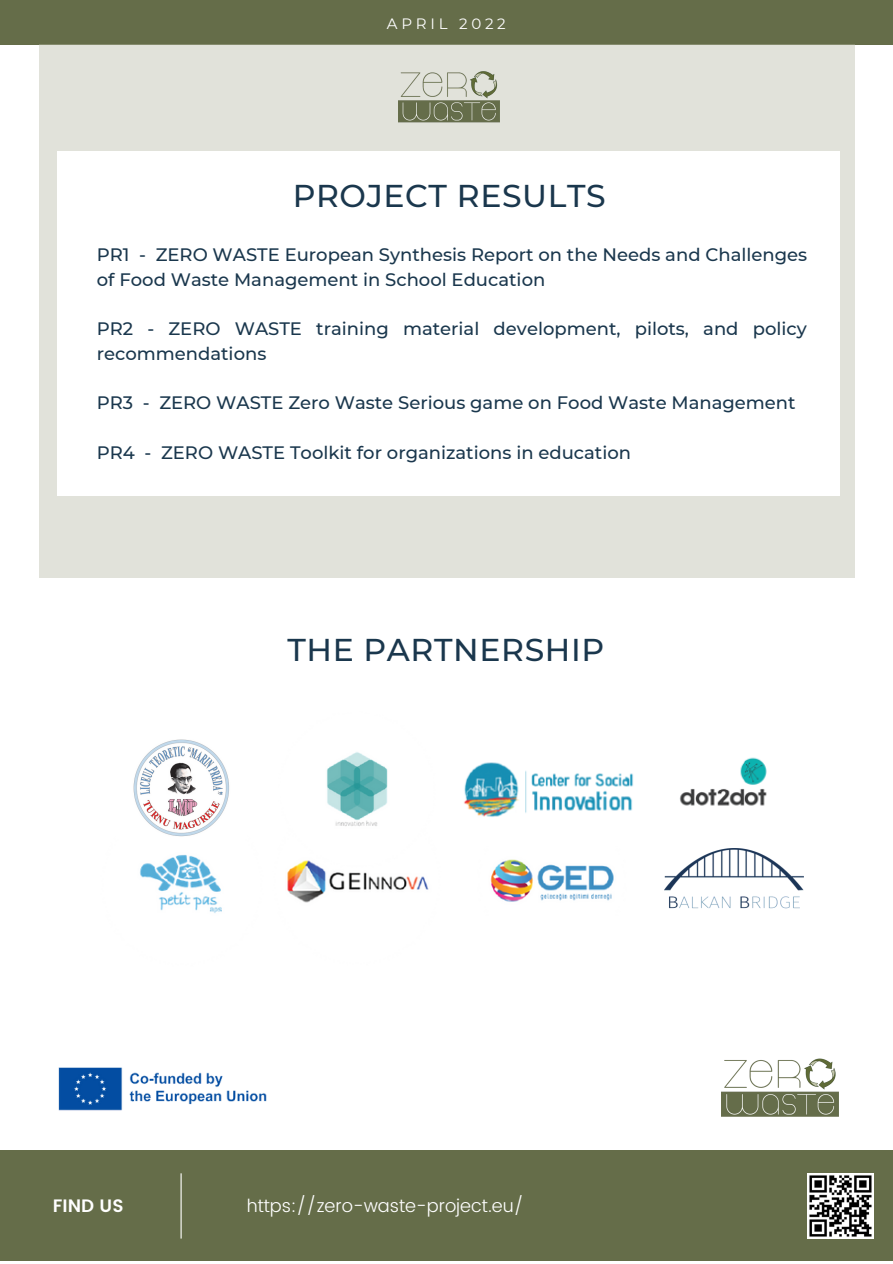
<style>
.page{position:relative;width:893px;height:1264px;background:#fff}
.page>*{position:absolute;margin:0;border:0;box-sizing:border-box;transform-origin:0 0}
.t1{font:500 31.5px "Montserrat";letter-spacing:.02em;color:#1a374d}
.t2{font:500 18px/24.8px "Montserrat";color:#1a374d}
.t3{font:300 18px "Poppins";color:#fff}
.t4{font:600 18px "Poppins";color:#fff}
.t5{font:15px "Montserrat";letter-spacing:.25em;color:#fff}
</style>
<div class="page">
<div style="left:0;top:0;width:892px;height:45px;background:#656d49"></div>
<div style="left:39px;top:45px;width:815px;height:533px;background:#e1e2da"></div>
<div style="left:0;top:1150px;width:892px;height:110px;background:#656d49"></div>
<hr style="left:180px;top:1173px;width:2px;height:65px;background:#fff">
<img style="left:398px;top:71px;width:101px;height:52px">
<img style="left:721px;top:1058px;width:117px;height:59px">
<img style="left:807px;top:1173px;width:66px;height:65px">
<div style="left:57px;top:152px;width:783px;height:344px;background:#fff"></div>
<img style="left:58px;top:1067px;width:209px;height:44px">
<img style="left:140px;top:854px;width:82px;height:59px">
<img style="left:679px;top:757px;width:125px;height:134px">
<img style="left:287px;top:868px;width:142px;height:35px">
<img style="left:292px;top:752px;width:96px;height:116px">
<img style="left:664px;top:848px;width:139px;height:61px">
<img style="left:464px;top:762px;width:169px;height:55px">
<img style="left:490px;top:859px;width:124px;height:43px">
<img style="left:133px;top:739px;width:96px;height:98px">
<p class="t5" style="left:387px;top:15px;width:120px">APRIL 2022</p>
<h1 class="t1" style="left:293px;top:176px;width:314px">PROJECT RESULTS</h1>
<p class="t2" style="left:97px;top:242px;width:712px">PR1 - ZERO WASTE European Synthesis Report on the Needs and Challenges of Food Waste Management in School Education</p>
<p class="t2" style="left:97px;top:316px;width:711px">PR2 - ZERO WASTE training material development, pilots, and policy recommendations</p>
<p class="t2" style="left:97px;top:390px;width:700px">PR3 - ZERO WASTE Zero Waste Serious game on Food Waste Management</p>
<p class="t2" style="left:97px;top:440px;width:536px">PR4 - ZERO WASTE Toolkit for organizations in education</p>
<h1 class="t1" style="left:287px;top:630px;width:318px">THE PARTNERSHIP</h1>
<p class="t4" style="left:53px;top:1194px;width:72px">FIND US</p>
<p class="t3" style="left:247px;top:1194px;width:279px">https://zero-waste-project.eu/</p>
</div>
